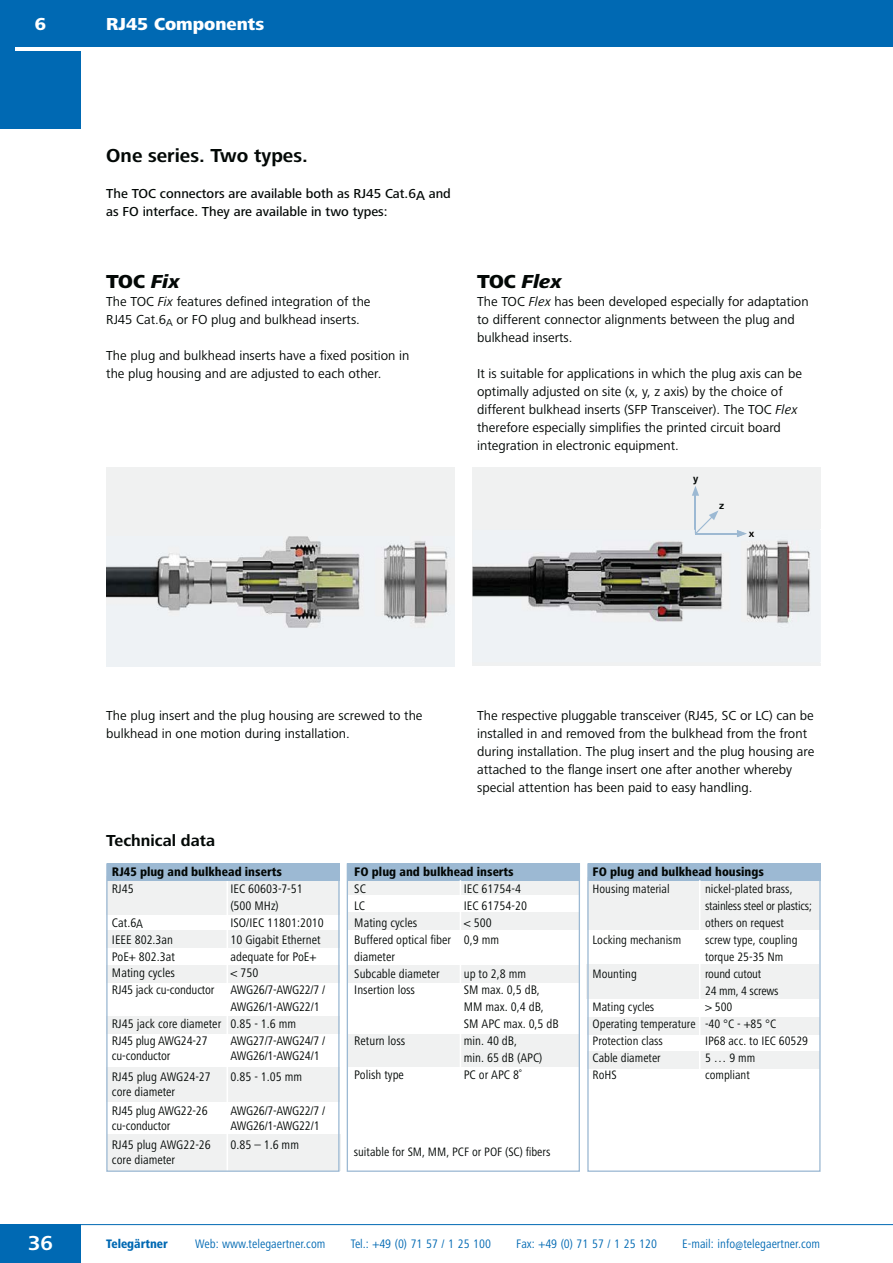
<style>
.page{position:relative;width:893px;height:1263px;background:#fff}
.page>*{position:absolute;margin:0;border:0;box-sizing:border-box;transform-origin:0 0}
.t1{font:700 21px "Frutiger Next LT";color:#fff}
.t2{font:700 19.5px "Frutiger Next LT";color:#030806}
.t3{font:italic 800 19.5px "Frutiger Next LT";color:#030806}
.t4{font:800 19.5px "Frutiger Next LT";color:#030806}
.t5{font:800 18px "Frutiger Next LT";color:#fff}
.t6{font:700 16.5px "Frutiger Next LT";color:#030806}
.t7{font:13.5px/18px "Frutiger Next LT";color:#030806}
.t8{font:500 13.5px/18px "Frutiger Next LT";color:#030806}
.t9{font:condensed 12.9px/17px "Frutiger Next LT";color:#030806}
.t10{font:800 condensed 12.9px "Frutiger Next LT";color:#030806}
.t11{font:condensed 12.75px "Frutiger Next LT";color:#0069b3}
.t12{font:800 condensed 12.75px "Frutiger Next LT";color:#0069b3}
.t13{font:condensed 12.6px/17px "Frutiger Next LT";color:#030806}
.t14{font:700 10.35px "Frutiger Next LT";color:#030806}
.s1{font-style:italic}
.s2{font-style:normal}
</style>
<div class="page">
<div style="left:0;top:1224px;width:81px;height:39px;background:#0069b3"></div>
<hr style="left:0;top:1224px;width:893px;height:1px;background:#0069b3">
<div style="left:0;top:0;width:893px;height:47px;background:#0069b3"></div>
<div style="left:106px;top:467px;width:349px;height:199px;background:#f0f1f1"></div>
<div style="left:472px;top:467px;width:349px;height:199px;background:#f0f1f1"></div>
<hr style="left:695px;top:493px;width:1px;height:41px;background:#9cb9d3">
<svg style="left:692px;top:486px;width:7px;height:10px"></svg>
<img style="left:107px;top:536px;width:348px;height:130px">
<img style="left:472px;top:530px;width:338px;height:93px">
<svg style="left:695px;top:511px;width:23px;height:22px"></svg>
<img style="left:695px;top:533px;width:42px;height:1px">
<svg style="left:737px;top:530px;width:17px;height:7px"></svg>
<div style="left:106px;top:876px;width:234px;height:39px;background:#f0f1f1"></div>
<div style="left:106px;top:931px;width:234px;height:17px;background:#f0f1f1"></div>
<div style="left:106px;top:965px;width:233px;height:17px;background:#f0f1f1"></div>
<div style="left:106px;top:1017px;width:234px;height:17px;background:#f0f1f1"></div>
<div style="left:106px;top:1067px;width:234px;height:35px;background:#f0f1f1"></div>
<div style="left:107px;top:1134px;width:233px;height:37px;background:#f0f1f1"></div>
<hr style="left:227px;top:877px;width:1px;height:294px;background:#fff">
<div style="left:106px;top:863px;width:234px;height:309px;border:1px solid #9cb9d3"></div>
<div style="left:107px;top:863px;width:233px;height:17px;background:#9cb9d3"></div>
<div style="left:586px;top:964px;width:233px;height:35px;background:#f0f1f1"></div>
<div style="left:587px;top:878px;width:233px;height:52px;background:#f0f1f1"></div>
<div style="left:587px;top:1017px;width:233px;height:18px;background:#f0f1f1"></div>
<div style="left:587px;top:1051px;width:233px;height:18px;background:#f0f1f1"></div>
<div style="left:587px;top:863px;width:234px;height:309px;border:1px solid #9cb9d3"></div>
<div style="left:588px;top:863px;width:233px;height:17px;background:#9cb9d3"></div>
<hr style="left:699px;top:880px;width:1px;height:245px;background:#fff">
<div style="left:347px;top:877px;width:232px;height:17px;background:#f0f1f1"></div>
<div style="left:347px;top:912px;width:232px;height:18px;background:#f0f1f1"></div>
<div style="left:347px;top:965px;width:232px;height:17px;background:#f0f1f1"></div>
<div style="left:347px;top:1034px;width:232px;height:33px;background:#f0f1f1"></div>
<div style="left:347px;top:863px;width:233px;height:309px;border:1px solid #9cb9d3"></div>
<div style="left:347px;top:863px;width:233px;height:17px;background:#9cb9d3"></div>
<hr style="left:460px;top:880px;width:1px;height:285px;background:#fff">
<div style="left:0;top:51px;width:81px;height:78px;background:#0069b3"></div>
<div style="left:0;top:40px;width:15px;height:30px;background:#0069b3"></div>
<h3 class="t5" style="left:35px;top:17px;width:13px">6</h3>
<h3 class="t5" style="left:106px;top:17px;width:159px">RJ45 Components</h3>
<h2 class="t2" style="left:106px;top:148px;width:203px">One series. Two types.</h2>
<p class="t8" style="left:106px;top:186px;width:346px">The TOC connectors are available both as RJ45 Cat.6A and as FO interface. They are available in two types:</p>
<h2 class="t4" style="left:106px;top:274px;width:75px">TOC <span class="s1">Fix</span></h2>
<p class="t7" style="left:106px;top:294px;width:266px">The TOC <span class="s1">Fix</span> features defined integration of the<br>RJ45 Cat.6<sub>A</sub> or FO plug and bulkhead inserts.</p>
<p class="t7" style="left:106px;top:348px;width:305px">The plug and bulkhead inserts have a fixed position in the plug housing and are adjusted to each other.</p>
<h2 class="t3" style="left:477px;top:271px;width:86px"><span class="s2">TOC</span> Flex</h2>
<p class="t7" style="left:477px;top:294px;width:333px">The TOC <span class="s1">Flex</span> has been developed especially for adaptation to different connector alignments between the plug and bulkhead inserts.</p>
<p class="t7" style="left:477px;top:366px;width:326px">It is suitable for applications in which the plug axis can be optimally adjusted on site (x, y, z axis) by the choice of different bulkhead inserts (SFP Transceiver). The TOC <span class="s1">Flex </span>therefore especially simplifies the printed circuit board integration in electronic equipment.</p>
<p class="t14" style="left:693px;top:474px;width:7px">y</p>
<p class="t14" style="left:719px;top:502px;width:7px">z</p>
<p class="t14" style="left:749px;top:530px;width:7px">x</p>
<p class="t7" style="left:106px;top:708px;width:318px">The plug insert and the plug housing are screwed to the bulkhead in one motion during installation.</p>
<p class="t7" style="left:477px;top:708px;width:339px">The respective pluggable transceiver (RJ45, SC or LC) can be installed in and removed from the bulkhead from the front during installation. The plug insert and the plug housing are attached to the flange insert one after another whereby special attention has been paid to easy handling.</p>
<p class="t6" style="left:106px;top:834px;width:110px">Technical data</p>
<p class="t10" style="left:112px;top:867px;width:171px">RJ45 plug and bulkhead inserts</p>
<p class="t9" style="left:112px;top:881px;width:23px">RJ45</p>
<p class="t9" style="left:230px;top:881px;width:74px">IEC 60603-7-51 (500 MHz)</p>
<p class="t9" style="left:112px;top:915px;width:33px">Cat.6A</p>
<p class="t9" style="left:230px;top:915px;width:95px">ISO/IEC 11801:2010</p>
<p class="t9" style="left:112px;top:932px;width:63px">IEEE 802.3an</p>
<p class="t9" style="left:230px;top:932px;width:92px">10 Gigabit Ethernet</p>
<p class="t9" style="left:112px;top:949px;width:64px">PoE+ 802.3at</p>
<p class="t9" style="left:230px;top:949px;width:87px">adequate for PoE+</p>
<p class="t9" style="left:112px;top:966px;width:64px">Mating cycles</p>
<p class="t9" style="left:230px;top:966px;width:29px">&lt; 750</p>
<p class="t9" style="left:112px;top:983px;width:215px">RJ45 jack cu-conductor AWG26/7-AWG22/7 /</p>
<p class="t9" style="left:230px;top:1000px;width:91px">AWG26/1-AWG22/1</p>
<p class="t9" style="left:112px;top:1017px;width:186px">RJ45 jack core diameter 0.85 - 1.6 mm</p>
<p class="t9" style="left:112px;top:1034px;width:97px">RJ45 plug AWG24-27</p>
<p class="t9" style="left:230px;top:1034px;width:96px">AWG27/7-AWG24/7 /</p>
<p class="t9" style="left:112px;top:1049px;width:60px">cu-conductor</p>
<p class="t9" style="left:230px;top:1049px;width:91px">AWG26/1-AWG24/1</p>
<p class="t9" style="left:112px;top:1070px;width:100px">RJ45 plug AWG24-27</p>
<p class="t9" style="left:230px;top:1070px;width:73px">0.85 - 1.05 mm</p>
<p class="t9" style="left:112px;top:1084px;width:97px;line-height:18.8px">core diameter<br>RJ45 plug AWG22-26</p>
<p class="t9" style="left:230px;top:1103px;width:96px">AWG26/7-AWG22/7 /</p>
<p class="t9" style="left:112px;top:1118px;width:60px">cu-conductor</p>
<p class="t9" style="left:230px;top:1118px;width:91px">AWG26/1-AWG22/1</p>
<p class="t9" style="left:112px;top:1137px;width:100px">RJ45 plug AWG22-26</p>
<p class="t9" style="left:230px;top:1137px;width:70px">0.85 – 1.6 mm</p>
<p class="t9" style="left:112px;top:1152px;width:65px">core diameter</p>
<p class="t10" style="left:354px;top:867px;width:161px">FO plug and bulkhead inserts</p>
<p class="t9" style="left:354px;top:881px;width:13px">SC</p>
<p class="t9" style="left:464px;top:881px;width:59px">IEC 61754-4</p>
<p class="t9" style="left:354px;top:898px;width:12px">LC</p>
<p class="t9" style="left:464px;top:898px;width:65px">IEC 61754-20</p>
<p class="t9" style="left:354px;top:915px;width:64px">Mating cycles</p>
<p class="t9" style="left:354px;top:915px;width:146px;text-indent:109px">&lt; 500<br>Buffered optical fiber 0,9 mm diameter<br>Subcable diameter</p>
<p class="t9" style="left:464px;top:966px;width:64px">up to 2,8 mm</p>
<p class="t9" style="left:354px;top:983px;width:62px">Insertion loss</p>
<p class="t9" style="left:464px;top:983px;width:97px">SM max. 0,5 dB,<br>MM max. 0,4 dB,<br>SM APC max. 0,5 dB</p>
<p class="t9" style="left:354px;top:1034px;width:52px">Return loss</p>
<p class="t9" style="left:464px;top:1034px;width:80px">min. 40 dB,<br>min. 65 dB (APC)</p>
<p class="t9" style="left:354px;top:1068px;width:51px">Polish type</p>
<p class="t9" style="left:464px;top:1068px;width:59px">PC or APC 8˚</p>
<p class="t13" style="left:354px;top:1144px;width:198px">suitable for SM, MM, PCF or POF (SC) fibers</p>
<p class="t10" style="left:592px;top:867px;width:173px">FO plug and bulkhead housings</p>
<p class="t13" style="left:592px;top:881px;width:79px">Housing material</p>
<p class="t13" style="left:705px;top:881px;width:108px">nickel-plated brass, stainless steel or plastics; others on request</p>
<p class="t13" style="left:592px;top:932px;width:90px">Locking mechanism</p>
<p class="t13" style="left:705px;top:932px;width:94px">screw type, coupling torque 25-35 Nm</p>
<p class="t13" style="left:592px;top:966px;width:46px">Mounting</p>
<p class="t13" style="left:705px;top:966px;width:75px">round cutout<br>24 mm, 4 screws</p>
<p class="t13" style="left:592px;top:1000px;width:63px">Mating cycles</p>
<p class="t13" style="left:592px;top:1000px;width:185px;text-indent:112px">&gt; 500<br>Operating temperature -40 °C - +85 °C<br>Protection class</p>
<p class="t13" style="left:705px;top:1034px;width:105px">IP68 acc. to IEC 60529</p>
<p class="t13" style="left:592px;top:1051px;width:70px">Cable diameter</p>
<p class="t13" style="left:705px;top:1051px;width:52px">5 … 9 mm</p>
<p class="t13" style="left:592px;top:1068px;width:26px">RoHS</p>
<p class="t13" style="left:705px;top:1068px;width:46px">compliant</p>
<h1 class="t1" style="left:28px;top:1235px;width:26px">36</h1>
<p class="t12" style="left:106px;top:1239px;width:63px">Telegärtner</p>
<p class="t11" style="left:195px;top:1239px;width:132px">Web: www.telegaertner.com</p>
<p class="t11" style="left:351px;top:1239px;width:142px">Tel.: +49 (0) 71 57 / 1 25 100</p>
<p class="t11" style="left:516px;top:1239px;width:142px">Fax: +49 (0) 71 57 / 1 25 120</p>
<p class="t11" style="left:682px;top:1239px;width:139px">E-mail: info@telegaertner.com</p>
</div>
